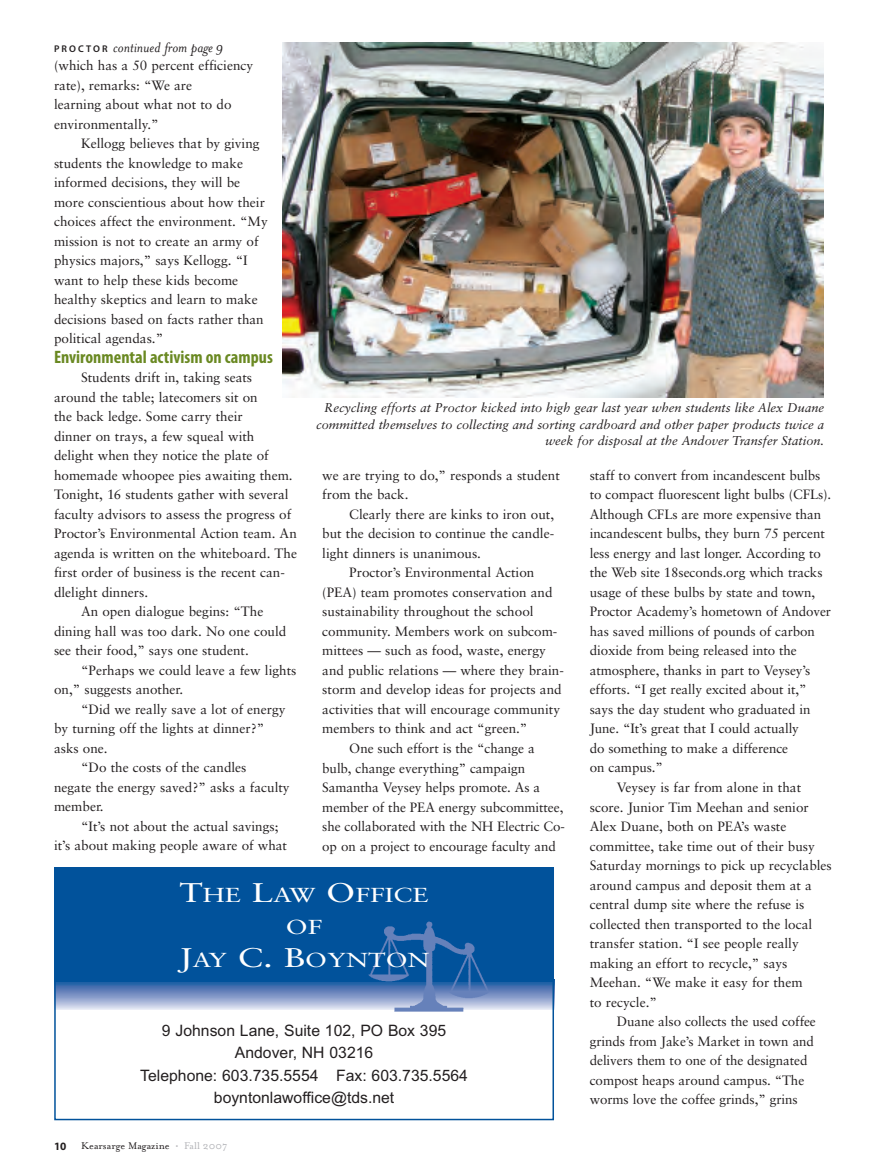
<style>
.page{position:relative;width:878px;height:1175px;background:#fff}
.page>*{position:absolute;margin:0;border:0;box-sizing:border-box;transform-origin:0 0}
.t1{font:20.25px/32.4px "Sabon Roman+BMYQCL";color:#fff;text-align:center;scale:1.3 1}
.t2{font:700 condensed 18px "Myriad Pro";color:#6a8922}
.t3{font:15.75px/22.5px "Arial MT+XJRGNT";color:#231f20;text-align:center}
.t4{font:italic 15.75px "Mrs Eaves";color:#231f20}
.t5{font:13.5px/19.5px "Sabon";color:#231f20}
.t6{font:12.75px/16.5px "Sabon Italic Os F";color:#231f20;text-align:right}
.t7{font:11.25px "Mrs Eaves Roman";color:#231f20}
.t8{font:700 11.25px "Myriad Pro";color:#231f20}
.s1{font-family:"Myriad Pro";font-weight:600;font-style:normal;font-size:9.75px}
.s2{font-size:27px}
.s3{color:#b2b3b7}
</style>
<div class="page">
<svg style="left:57px;top:981px;width:494px;height:28px;background:#7a96c5"></svg>
<div style="left:54px;top:867px;width:500px;height:114px;background:#01529b"></div>
<img style="left:366px;top:921px;width:128px;height:91px">
<div style="left:54px;top:867px;width:500px;height:253px;border:2px solid #01529b"></div>
<img style="left:282px;top:43px;width:542px;height:354px">
<p class="t4" style="left:54px;top:37px;width:170px"><span class="s1">P R O C T O R</span> continued from page 9</p>
<p class="t5" style="left:54px;top:57px;width:201px">(which has a 50 percent efficiency rate), remarks: “We are<br>learning about what not to do environmentally.”</p>
<p class="t5" style="left:54px;top:135px;width:215px;text-indent:27px">Kellogg believes that by giving students the knowledge to make informed decisions, they will be more conscientious about how their choices affect the environment. “My mission is not to create an army of physics majors,” says Kellogg. “I want to help these kids become healthy skeptics and learn to make decisions based on facts rather than political agendas.”</p>
<h2 class="t2" style="left:54px;top:350px;width:220px">Environmental activism on campus</h2>
<p class="t5" style="left:81px;top:369px;width:173px">Students drift in, taking seats</p>
<p class="t5" style="left:54px;top:388px;width:205px">around the table; latecomers sit on</p>
<p class="t5" style="left:54px;top:408px;width:190px">the back ledge. Some carry their</p>
<p class="t5" style="left:54px;top:427px;width:202px">dinner on trays, a few squeal with</p>
<p class="t5" style="left:54px;top:447px;width:216px">delight when they notice the plate of</p>
<p class="t5" style="left:54px;top:466px;width:240px">homemade whoopee pies awaiting them.</p>
<p class="t5" style="left:54px;top:486px;width:236px">Tonight, 16 students gather with several</p>
<p class="t5" style="left:54px;top:505px;width:239px">faculty advisors to assess the progress of</p>
<p class="t5" style="left:54px;top:525px;width:244px">Proctor’s Environmental Action team. An</p>
<p class="t5" style="left:54px;top:544px;width:244px">agenda is written on the whiteboard. The</p>
<p class="t5" style="left:54px;top:564px;width:232px">first order of business is the recent can-</p>
<p class="t5" style="left:54px;top:583px;width:96px">dlelight dinners.</p>
<p class="t5" style="left:81px;top:603px;width:184px">An open dialogue begins: “The</p>
<p class="t5" style="left:54px;top:622px;width:234px">dining hall was too dark. No one could</p>
<p class="t5" style="left:54px;top:642px;width:196px">see their food,” says one student.</p>
<p class="t5" style="left:81px;top:661px;width:217px">“Perhaps we could leave a few lights</p>
<p class="t5" style="left:54px;top:681px;width:131px">on,” suggests another.</p>
<p class="t5" style="left:81px;top:700px;width:206px">“Did we really save a lot of energy</p>
<p class="t5" style="left:54px;top:720px;width:212px">by turning off the lights at dinner?”</p>
<p class="t5" style="left:54px;top:739px;width:55px">asks one.</p>
<p class="t5" style="left:81px;top:759px;width:167px">“Do the costs of the candles</p>
<p class="t5" style="left:54px;top:778px;width:237px">negate the energy saved?” asks a faculty</p>
<p class="t5" style="left:54px;top:798px;width:51px">member.</p>
<p class="t5" style="left:81px;top:817px;width:199px">“It’s not about the actual savings;</p>
<p class="t5" style="left:54px;top:837px;width:234px">it’s about making people aware of what</p>
<p class="t6" style="left:316px;top:400px;width:509px">Recycling efforts at Proctor kicked into high gear last year when students like Alex Duane committed themselves to collecting and sorting cardboard and other paper products twice a week for disposal at the Andover Transfer Station.</p>
<p class="t5" style="left:589px;top:466px;width:232px">staff to convert from incandescent bulbs</p>
<p class="t5" style="left:589px;top:486px;width:243px">to compact fluorescent light bulbs (CFLs).</p>
<p class="t5" style="left:589px;top:505px;width:233px">Although CFLs are more expensive than</p>
<p class="t5" style="left:589px;top:525px;width:236px">incandescent bulbs, they burn 75 percent</p>
<p class="t5" style="left:589px;top:544px;width:232px">less energy and last longer. According to</p>
<p class="t5" style="left:589px;top:564px;width:234px">the Web site 18seconds.org which tracks</p>
<p class="t5" style="left:589px;top:583px;width:227px">usage of these bulbs by state and town,</p>
<p class="t5" style="left:589px;top:603px;width:243px">Proctor Academy’s hometown of Andover</p>
<p class="t5" style="left:589px;top:622px;width:227px">has saved millions of pounds of carbon</p>
<p class="t5" style="left:589px;top:642px;width:208px">dioxide from being released into the</p>
<p class="t5" style="left:589px;top:661px;width:222px">atmosphere, thanks in part to Veysey’s</p>
<p class="t5" style="left:589px;top:681px;width:218px">efforts. “I get really excited about it,”</p>
<p class="t5" style="left:589px;top:700px;width:222px">says the day student who graduated in</p>
<p class="t5" style="left:589px;top:720px;width:211px">June. “It’s great that I could actually</p>
<p class="t5" style="left:589px;top:739px;width:200px">do something to make a difference</p>
<p class="t5" style="left:589px;top:759px;width:75px">on campus.”</p>
<p class="t5" style="left:616px;top:778px;width:186px">Veysey is far from alone in that</p>
<p class="t5" style="left:589px;top:798px;width:220px">score. Junior Tim Meehan and senior</p>
<p class="t5" style="left:589px;top:817px;width:198px">Alex Duane, both on PEA’s waste</p>
<p class="t5" style="left:589px;top:837px;width:226px">committee, take time out of their busy</p>
<p class="t5" style="left:589px;top:856px;width:243px">Saturday mornings to pick up recyclables</p>
<p class="t5" style="left:589px;top:876px;width:224px">around campus and deposit them at a</p>
<p class="t5" style="left:589px;top:895px;width:216px">central dump site where the refuse is</p>
<p class="t5" style="left:589px;top:915px;width:224px">collected then transported to the local</p>
<p class="t5" style="left:589px;top:934px;width:210px">transfer station. “I see people really</p>
<p class="t5" style="left:589px;top:954px;width:199px">making an effort to recycle,” says</p>
<p class="t5" style="left:589px;top:973px;width:214px">Meehan. “We make it easy for them</p>
<p class="t5" style="left:589px;top:993px;width:69px">to recycle.”</p>
<p class="t5" style="left:616px;top:1012px;width:201px">Duane also collects the used coffee</p>
<p class="t5" style="left:589px;top:1032px;width:226px">grinds from Jake’s Market in town and</p>
<p class="t5" style="left:589px;top:1051px;width:219px">delivers them to one of the designated</p>
<p class="t5" style="left:589px;top:1071px;width:216px">compost heaps around campus. “The</p>
<p class="t5" style="left:589px;top:1090px;width:209px">worms love the coffee grinds,” grins</p>
<p class="t5" style="left:322px;top:466px;width:239px">we are trying to do,” responds a student from the back.</p>
<p class="t5" style="left:322px;top:505px;width:233px;text-align:justify;text-indent:27px">Clearly there are kinks to iron out, but the decision to continue the candle&shy;light dinners is unanimous.</p>
<p class="t5" style="left:349px;top:564px;width:187px">Proctor’s Environmental Action</p>
<p class="t5" style="left:322px;top:583px;width:232px">(PEA) team promotes conservation and</p>
<p class="t5" style="left:322px;top:603px;width:213px">sustainability throughout the school</p>
<p class="t5" style="left:322px;top:622px;width:237px">community. Members work on subcom-</p>
<p class="t5" style="left:322px;top:642px;width:225px">mittees — such as food, waste, energy</p>
<p class="t5" style="left:322px;top:661px;width:243px">and public relations — where they brain-</p>
<p class="t5" style="left:322px;top:681px;width:241px">storm and develop ideas for projects and</p>
<p class="t5" style="left:322px;top:700px;width:239px">activities that will encourage community</p>
<p class="t5" style="left:322px;top:720px;width:207px">members to think and act “green.”</p>
<p class="t5" style="left:349px;top:739px;width:187px">One such effort is the “change a</p>
<p class="t5" style="left:322px;top:759px;width:204px">bulb, change everything” campaign</p>
<p class="t5" style="left:322px;top:778px;width:219px">Samantha Veysey helps promote. As a</p>
<p class="t5" style="left:322px;top:798px;width:242px">member of the PEA energy subcommittee,</p>
<p class="t5" style="left:322px;top:817px;width:244px">she collaborated with the NH Electric Co-</p>
<p class="t5" style="left:322px;top:837px;width:235px">op on a project to encourage faculty and</p>
<h1 class="t1" style="left:179px;top:880px;width:194px"><span class="s2">T</span>HE <span class="s2">L</span>AW <span class="s2">O</span>FFICE<br>OF<br><span class="s2">J</span>AY <span class="s2">C. B</span>OYNTON</h1>
<p class="t3" style="left:140px;top:1019px;width:329px">9 Johnson Lane, Suite 102, PO Box 395<br>Andover, NH 03216<br>Telephone: 603.735.5554 Fax: 603.735.5564 boyntonlawoffice@tds.net</p>
<p class="t8" style="left:54px;top:1142px;width:14px">10</p>
<p class="t7" style="left:81px;top:1139px;width:148px">Kearsarge Magazine <span class="s3">• Fall 2007</span></p>
</div>
